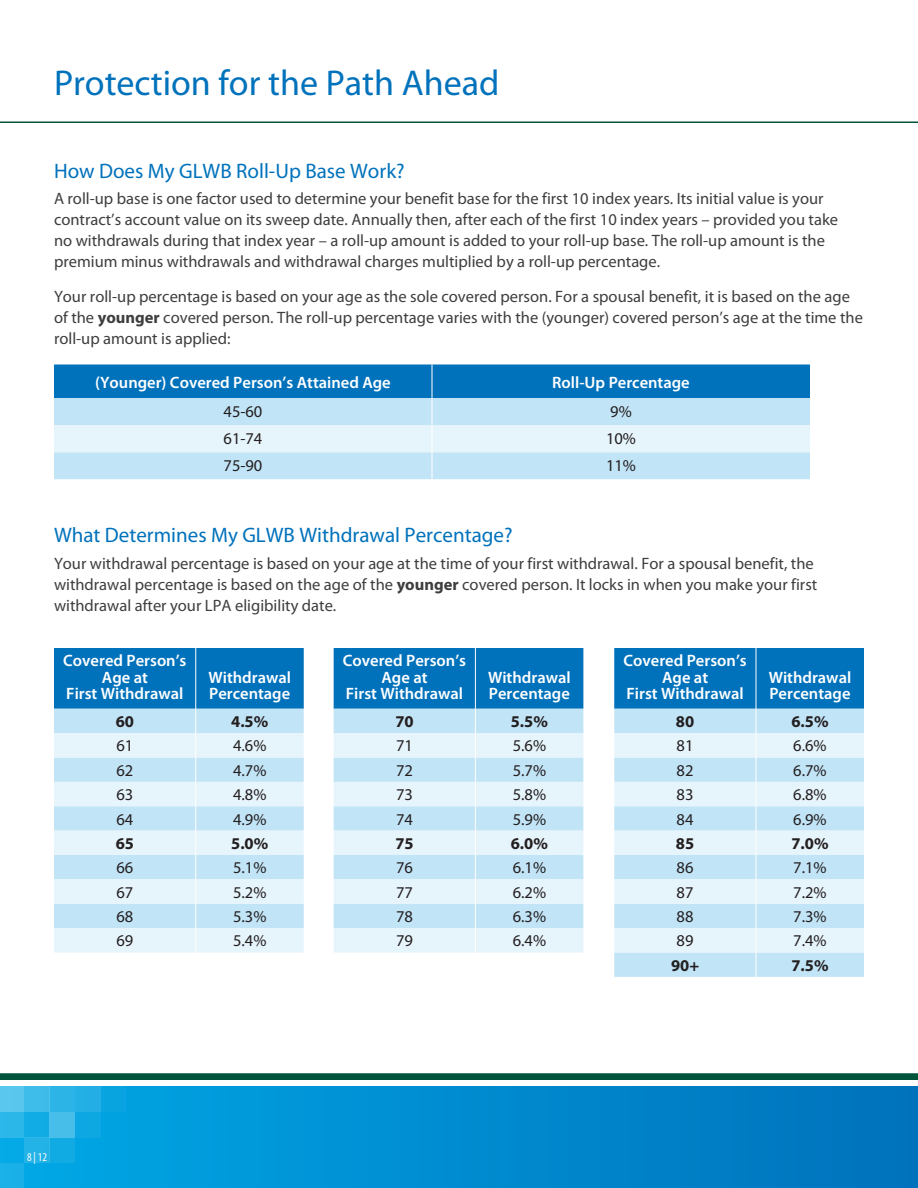
<style>
.page{position:relative;width:918px;height:1188px;background:#fff}
.page>*{position:absolute;margin:0;border:0;box-sizing:border-box;transform-origin:0 0}
.t1{font:36px "Myriad Pro";color:#0072bc}
.t2{font:21px "Myriad Pro";color:#0072bc}
.t3{font:16.5px/21px "Myriad Pro";color:#3e3e3f}
.t4{font:600 16.5px/16.5px "Myriad Pro";color:#fff;text-align:center}
.t5{font:16.5px "Myriad Pro";color:#231f20}
.t6{font:700 16.5px "Myriad Pro";color:#231f20}
.t7{font:condensed 12px "Myriad Pro";color:#fff}
.s1{font-weight:700}
</style>
<div class="page">
<hr style="left:0;top:122px;width:918px;height:1px;background:#00543c">
<div style="left:0;top:1087px;width:918px;height:101px;background:linear-gradient(to right,#00a8e5,#0071bb)"></div>
<div style="left:0;top:1087px;width:24px;height:25px;background:#59c7ee"></div>
<div style="left:24px;top:1087px;width:26px;height:25px;background:#3ebcea"></div>
<div style="left:50px;top:1087px;width:25px;height:25px;background:#2cb4e7"></div>
<div style="left:75px;top:1087px;width:25px;height:25px;background:#23afe5"></div>
<div style="left:100px;top:1087px;width:26px;height:25px;background:#08a4e0"></div>
<div style="left:0;top:1112px;width:24px;height:26px;background:#2cb7e9"></div>
<div style="left:24px;top:1112px;width:26px;height:26px;background:#11ace5"></div>
<div style="left:50px;top:1112px;width:25px;height:26px;background:#47beea"></div>
<div style="left:75px;top:1112px;width:25px;height:26px;background:#0da7e2"></div>
<div style="left:0;top:1138px;width:24px;height:25px;background:#04aae5"></div>
<div style="left:24px;top:1138px;width:26px;height:25px;background:#23b3e7"></div>
<div style="left:50px;top:1138px;width:25px;height:25px;background:#11abe3"></div>
<div style="left:0;top:1163px;width:24px;height:25px;background:#1ab1e7"></div>
<svg style="left:0;top:1073px;width:918px;height:7px;background:#095a42"></svg>
<svg style="left:54px;top:364px;width:756px;height:115px;background:#93c7e7"></svg>
<svg style="left:614px;top:648px;width:250px;height:329px;background:#acd5ed"></svg>
<svg style="left:54px;top:648px;width:250px;height:304px;background:#aad3ec"></svg>
<svg style="left:334px;top:648px;width:249px;height:304px;background:#aad4ed"></svg>
<h1 class="t1" style="left:54px;top:63px;width:447px">Protection for the Path Ahead</h1>
<p class="t2" style="left:54px;top:159px;width:352px">How Does My GLWB Roll-Up Base Work?</p>
<p class="t3" style="left:54px;top:188px;width:786px">A roll-up base is one factor used to determine your benefit base for the first 10 index years. Its initial value is your contract’s account value on its sweep date. Annually then, after each of the first 10 index years – provided you take no withdrawals during that index year – a roll-up amount is added to your roll-up base. The roll-up amount is the premium minus withdrawals and withdrawal charges multiplied by a roll-up percentage.</p>
<p class="t3" style="left:54px;top:286px;width:810px">Your roll-up percentage is based on your age as the sole covered person. For a spousal benefit, it is based on the age of the <span class="s1">younger</span> covered person. The roll-up percentage varies with the (younger) covered person’s age at the time the roll-up amount is applied:</p>
<p class="t4" style="left:95px;top:374px;width:297px">(Younger) Covered Person’s Attained Age</p>
<p class="t4" style="left:552px;top:374px;width:139px">Roll-Up Percentage</p>
<p class="t5" style="left:224px;top:402px;width:40px">45-60</p>
<p class="t5" style="left:610px;top:402px;width:23px">9%</p>
<p class="t5" style="left:224px;top:429px;width:40px">61-74</p>
<p class="t5" style="left:606px;top:429px;width:31px">10%</p>
<p class="t5" style="left:224px;top:456px;width:40px">75-90</p>
<p class="t5" style="left:606px;top:456px;width:31px">11%</p>
<p class="t2" style="left:54px;top:524px;width:460px">What Determines My GLWB Withdrawal Percentage?</p>
<p class="t3" style="left:54px;top:553px;width:765px">Your withdrawal percentage is based on your age at the time of your first withdrawal. For a spousal benefit, the withdrawal percentage is based on the age of the <span class="s1">younger</span> covered person. It locks in when you make your first withdrawal after your LPA eligibility date.</p>
<p class="t4" style="left:63px;top:653px;width:125px">Covered Person’s<br>Age at<br>First Withdrawal</p>
<p class="t4" style="left:208px;top:669px;width:84px;text-align:left">Withdrawal<br>Percentage</p>
<p class="t6" style="left:116px;top:712px;width:20px">60</p>
<p class="t6" style="left:231px;top:712px;width:39px">4.5%</p>
<p class="t5" style="left:116px;top:737px;width:18px">61</p>
<p class="t5" style="left:233px;top:737px;width:35px">4.6%</p>
<p class="t5" style="left:116px;top:761px;width:18px">62</p>
<p class="t5" style="left:233px;top:761px;width:35px">4.7%</p>
<p class="t5" style="left:116px;top:786px;width:18px">63</p>
<p class="t5" style="left:233px;top:786px;width:35px">4.8%</p>
<p class="t5" style="left:116px;top:810px;width:18px">64</p>
<p class="t5" style="left:233px;top:810px;width:35px">4.9%</p>
<p class="t6" style="left:116px;top:834px;width:20px">65</p>
<p class="t6" style="left:231px;top:834px;width:39px">5.0%</p>
<p class="t5" style="left:116px;top:859px;width:18px">66</p>
<p class="t5" style="left:233px;top:859px;width:35px">5.1%</p>
<p class="t5" style="left:116px;top:883px;width:18px">67</p>
<p class="t5" style="left:233px;top:883px;width:35px">5.2%</p>
<p class="t5" style="left:116px;top:908px;width:18px">68</p>
<p class="t5" style="left:233px;top:908px;width:35px">5.3%</p>
<p class="t5" style="left:116px;top:932px;width:18px">69</p>
<p class="t5" style="left:233px;top:932px;width:35px">5.4%</p>
<p class="t4" style="left:343px;top:653px;width:125px">Covered Person’s<br>Age at<br>First Withdrawal</p>
<p class="t4" style="left:488px;top:669px;width:84px;text-align:left">Withdrawal<br>Percentage</p>
<p class="t6" style="left:395px;top:712px;width:20px">70</p>
<p class="t6" style="left:511px;top:712px;width:39px">5.5%</p>
<p class="t5" style="left:396px;top:737px;width:18px">71</p>
<p class="t5" style="left:513px;top:737px;width:35px">5.6%</p>
<p class="t5" style="left:396px;top:761px;width:18px">72</p>
<p class="t5" style="left:513px;top:761px;width:35px">5.7%</p>
<p class="t5" style="left:396px;top:786px;width:18px">73</p>
<p class="t5" style="left:513px;top:786px;width:35px">5.8%</p>
<p class="t5" style="left:396px;top:810px;width:18px">74</p>
<p class="t5" style="left:513px;top:810px;width:35px">5.9%</p>
<p class="t6" style="left:395px;top:834px;width:20px">75</p>
<p class="t6" style="left:511px;top:834px;width:39px">6.0%</p>
<p class="t5" style="left:396px;top:859px;width:18px">76</p>
<p class="t5" style="left:513px;top:859px;width:35px">6.1%</p>
<p class="t5" style="left:396px;top:883px;width:18px">77</p>
<p class="t5" style="left:513px;top:883px;width:35px">6.2%</p>
<p class="t5" style="left:396px;top:908px;width:18px">78</p>
<p class="t5" style="left:513px;top:908px;width:35px">6.3%</p>
<p class="t5" style="left:396px;top:932px;width:18px">79</p>
<p class="t5" style="left:513px;top:932px;width:35px">6.4%</p>
<p class="t4" style="left:623px;top:653px;width:125px">Covered Person’s<br>Age at<br>First Withdrawal</p>
<p class="t4" style="left:769px;top:669px;width:84px;text-align:left">Withdrawal<br>Percentage</p>
<p class="t6" style="left:676px;top:712px;width:20px">80</p>
<p class="t6" style="left:791px;top:712px;width:39px">6.5%</p>
<p class="t5" style="left:677px;top:737px;width:18px">81</p>
<p class="t5" style="left:793px;top:737px;width:35px">6.6%</p>
<p class="t5" style="left:677px;top:761px;width:18px">82</p>
<p class="t5" style="left:793px;top:761px;width:35px">6.7%</p>
<p class="t5" style="left:677px;top:786px;width:18px">83</p>
<p class="t5" style="left:793px;top:786px;width:35px">6.8%</p>
<p class="t5" style="left:677px;top:810px;width:18px">84</p>
<p class="t5" style="left:793px;top:810px;width:35px">6.9%</p>
<p class="t6" style="left:676px;top:834px;width:20px">85</p>
<p class="t6" style="left:791px;top:834px;width:39px">7.0%</p>
<p class="t5" style="left:677px;top:859px;width:18px">86</p>
<p class="t5" style="left:793px;top:859px;width:35px">7.1%</p>
<p class="t5" style="left:677px;top:883px;width:18px">87</p>
<p class="t5" style="left:793px;top:883px;width:35px">7.2%</p>
<p class="t5" style="left:677px;top:908px;width:18px">88</p>
<p class="t5" style="left:793px;top:908px;width:35px">7.3%</p>
<p class="t5" style="left:677px;top:932px;width:18px">89</p>
<p class="t5" style="left:793px;top:932px;width:35px">7.4%</p>
<p class="t6" style="left:671px;top:956px;width:30px">90+</p>
<p class="t6" style="left:791px;top:956px;width:39px">7.5%</p>
<p class="t7" style="left:27px;top:1151px;width:22px">8 | 12</p>
</div>
